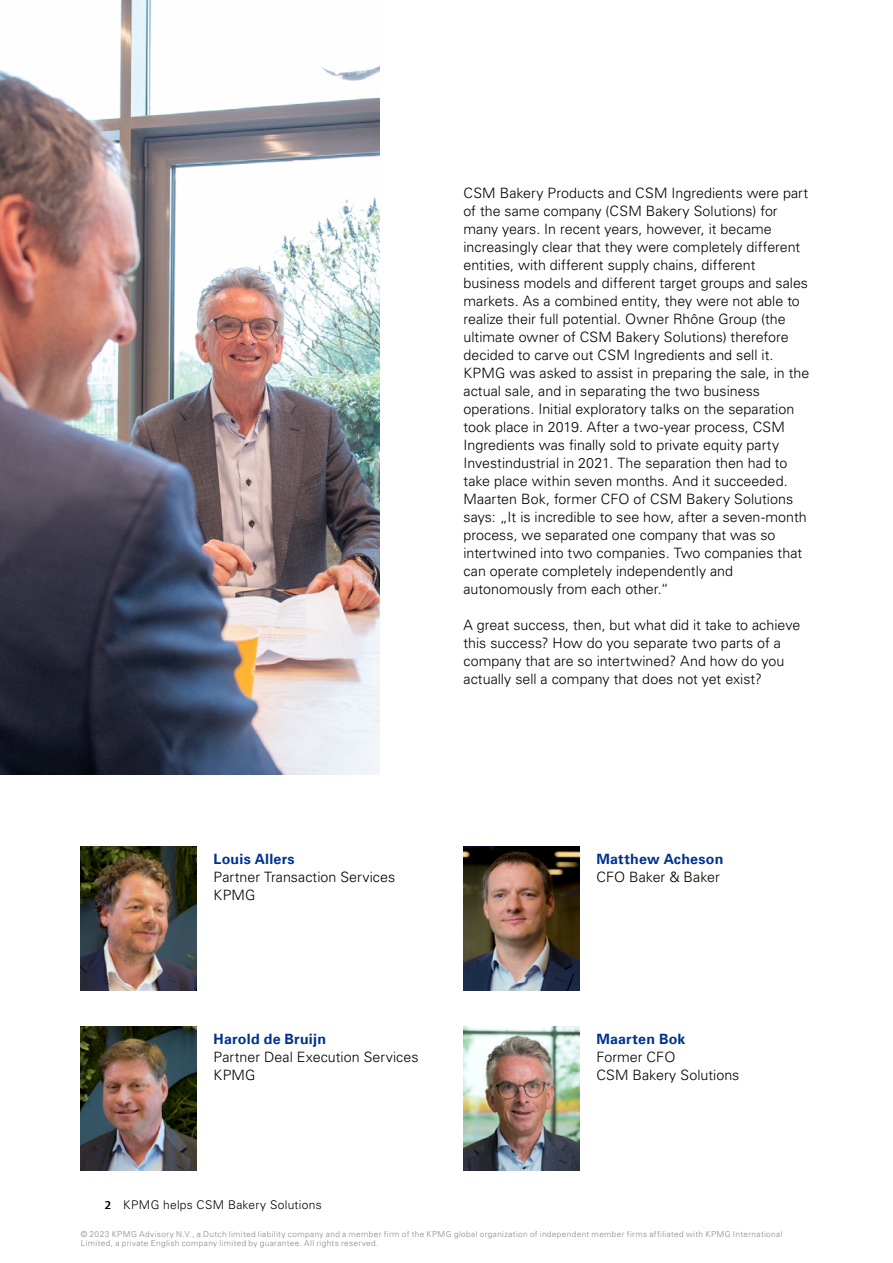
<style>
.page{position:relative;width:893px;height:1263px;background:#fff}
.page>*{position:absolute;margin:0;border:0;box-sizing:border-box;transform-origin:0 0}
.t1{font:300 14.25px/18px "Univers LT Std";color:#000}
.t2{font:700 14.25px "Universfor KPMG";letter-spacing:.015em;color:#00338d}
.t3{font:300 12px "Univers LT Std";letter-spacing:.025em;color:#000}
.t4{font:300 8.25px/9px "Univers LT Std";letter-spacing:.045em;color:#878787}
.s1{font-family:"Myriad Pro";font-weight:400}
</style>
<div class="page">
<img style="left:0;top:0;width:380px;height:774px">
<img style="left:463px;top:1026px;width:116px;height:144px">
<img style="left:463px;top:846px;width:116px;height:144px">
<img style="left:81px;top:1026px;width:116px;height:144px">
<img style="left:81px;top:846px;width:116px;height:144px">
<p class="t1" style="left:463px;top:184px;width:347px">CSM Bakery Products and CSM Ingredients were part of the same company (CSM Bakery Solutions) for many years. In recent years, however, it became increasingly clear that they were completely different entities, with different supply chains, different business models and different target groups and sales markets. As a combined entity, they were not able to realize their full potential. Owner Rhône Group (the ultimate owner of CSM Bakery Solutions) therefore decided to carve out CSM Ingredients and sell it.<br>KPMG was asked to assist in preparing the sale, in the actual sale, and in separating the two business operations. Initial exploratory talks on the separation took place in 2019. After a two-year process, CSM Ingredients was finally sold to private equity party Investindustrial in 2021. The separation then had to take place within seven months. And it succeeded.<br>Maarten Bok, former CFO of CSM Bakery Solutions says: „It is incredible to see how, after a seven-month process, we separated one company that was so intertwined into two companies. Two companies that can operate completely independently and autonomously from each other.“</p>
<p class="t1" style="left:463px;top:616px;width:338px">A great success, then, but what did it take to achieve this success? How do you separate two parts of a company that are so intertwined? And how do you actually sell a company that does not yet exist?</p>
<p class="t2" style="left:214px;top:850px;width:83px">Louis Allers</p>
<p class="t1" style="left:214px;top:868px;width:183px">Partner Transaction Services<br>KPMG</p>
<p class="t2" style="left:214px;top:1030px;width:114px">Harold de Bruijn</p>
<p class="t1" style="left:214px;top:1048px;width:206px">Partner Deal Execution Services<br>KPMG</p>
<p class="t2" style="left:596px;top:850px;width:129px">Matthew Acheson</p>
<p class="t1" style="left:596px;top:868px;width:125px">CFO Baker &amp; Baker</p>
<p class="t2" style="left:596px;top:1030px;width:91px">Maarten Bok</p>
<p class="t1" style="left:596px;top:1048px;width:145px">Former CFO<br>CSM Bakery Solutions</p>
<p class="t3" style="left:105px;top:1197px;width:218px"><span class="s1">2</span> KPMG helps CSM Bakery Solutions</p>
<p class="t4" style="left:81px;top:1229px;width:703px">© 2023 KPMG Advisory N.V., a Dutch limited liability company and a member firm of the KPMG global organization of independent member firms affiliated with KPMG International<br>Limited, a private English company limited by guarantee. All rights reserved.</p>
</div>
